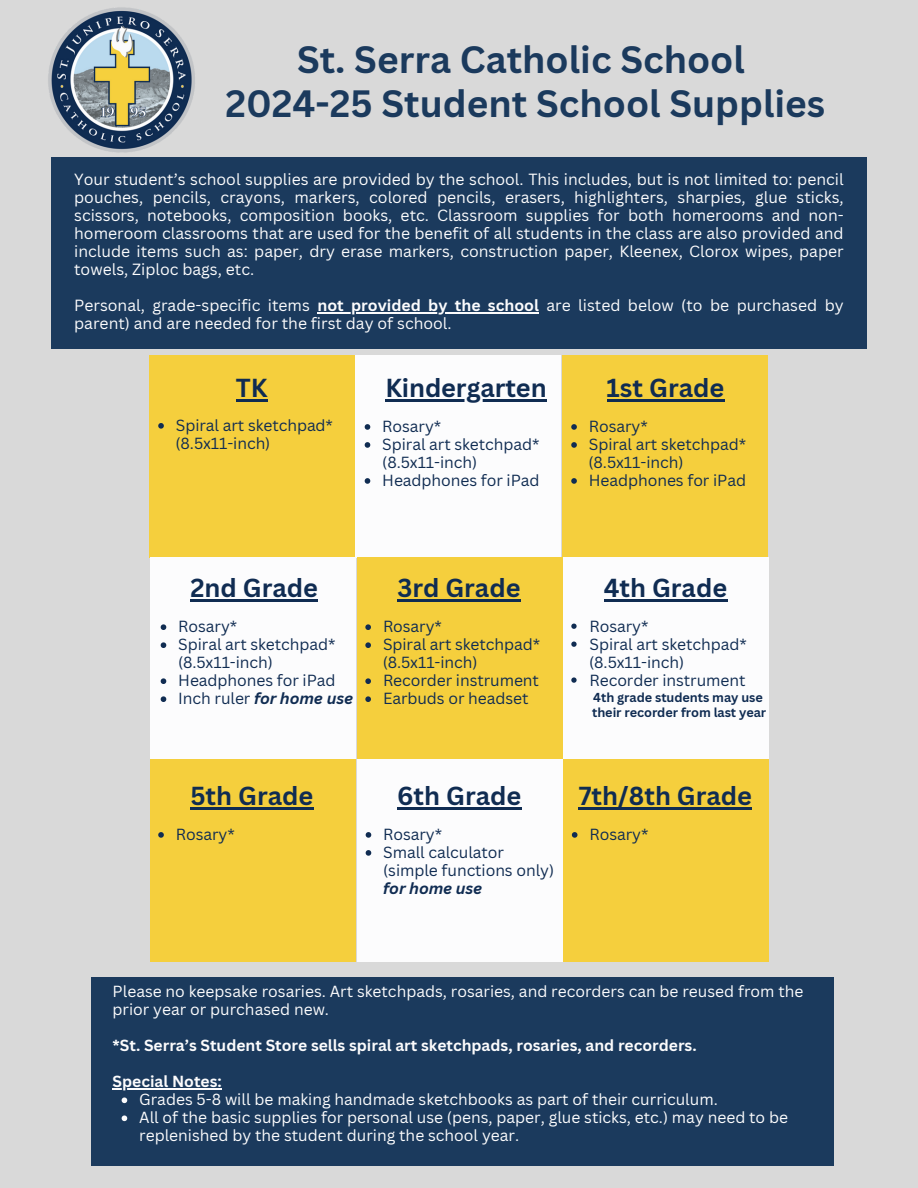
<style>
.page{position:relative;width:918px;height:1188px;background:#d9d9d9}
.page>*{position:absolute;margin:0;border:0;box-sizing:border-box;transform-origin:0 0}
.t1{font:700 37.05px/43.8px "Canva Sans";color:#1b3a5d;text-align:center}
.t2{font:700 25.35px "Canva Sans";color:#102c52}
.t3{font:15.75px/18px "Canva Sans";color:#fcfcfd;text-align:justify}
.t4{font:15.6px/18px "Canva Sans";letter-spacing:-.005em;color:#102c52}
.t5{font:15.6px/18px "Canva Sans";color:#fcfcfd}
.t6{font:700 15.6px "Canva Sans";color:#fcfcfd}
.t7{font:italic 700 15.6px "Canva Sans";letter-spacing:-.005em;color:#102c52}
.t8{font:700 12.75px "Canva Sans";letter-spacing:-.005em;color:#102c52}
.s1{font-weight:700}
.s2{font-weight:400;font-style:normal}
.s3{font-weight:700;font-style:italic}
</style>
<div class="page">
<img style="left:48px;top:7px;width:147px;height:146px">
<div style="left:51px;top:157px;width:816px;height:191px;background:#1b3a5d"></div>
<hr style="left:317px;top:312px;width:222px;height:1px;background:#fcfcfd">
<div style="left:92px;top:978px;width:742px;height:188px;background:#1b3a5d"></div>
<div style="left:149px;top:355px;width:206px;height:203px;background:#f5cf3d"></div>
<div style="left:356px;top:355px;width:205px;height:203px;background:#fcfcfd"></div>
<hr style="left:385px;top:399px;width:162px;height:3px;background:#102c52">
<svg style="left:365px;top:424px;width:5px;height:6px"></svg>
<svg style="left:365px;top:442px;width:5px;height:6px"></svg>
<svg style="left:365px;top:478px;width:5px;height:6px"></svg>
<div style="left:562px;top:355px;width:206px;height:203px;background:#f5cf3d"></div>
<div style="left:150px;top:558px;width:206px;height:202px;background:#fcfcfd"></div>
<div style="left:357px;top:558px;width:205px;height:202px;background:#f5cf3d"></div>
<div style="left:563px;top:558px;width:206px;height:202px;background:#fcfcfd"></div>
<div style="left:150px;top:760px;width:206px;height:202px;background:#f5cf3d"></div>
<div style="left:357px;top:760px;width:205px;height:202px;background:#fcfcfd"></div>
<div style="left:563px;top:760px;width:206px;height:202px;background:#f5cf3d"></div>
<hr style="left:113px;top:1088px;width:109px;height:2px;background:#fcfcfd">
<svg style="left:122px;top:1097px;width:5px;height:6px"></svg>
<svg style="left:122px;top:1115px;width:5px;height:6px"></svg>
<hr style="left:236px;top:399px;width:32px;height:3px;background:#102c52">
<svg style="left:158px;top:423px;width:6px;height:6px"></svg>
<hr style="left:607px;top:399px;width:117px;height:3px;background:#102c52">
<svg style="left:571px;top:424px;width:6px;height:6px"></svg>
<svg style="left:571px;top:442px;width:6px;height:6px"></svg>
<svg style="left:571px;top:478px;width:6px;height:6px"></svg>
<hr style="left:190px;top:600px;width:128px;height:2px;background:#102c52">
<svg style="left:161px;top:624px;width:5px;height:6px"></svg>
<svg style="left:161px;top:642px;width:5px;height:6px"></svg>
<svg style="left:161px;top:678px;width:5px;height:6px"></svg>
<svg style="left:161px;top:696px;width:5px;height:6px"></svg>
<hr style="left:397px;top:600px;width:124px;height:2px;background:#102c52">
<svg style="left:365px;top:624px;width:6px;height:6px"></svg>
<svg style="left:365px;top:642px;width:6px;height:6px"></svg>
<svg style="left:365px;top:678px;width:6px;height:6px"></svg>
<svg style="left:365px;top:696px;width:6px;height:6px"></svg>
<hr style="left:604px;top:599px;width:123px;height:2px;background:#102c52">
<svg style="left:571px;top:624px;width:6px;height:5px"></svg>
<svg style="left:571px;top:642px;width:6px;height:5px"></svg>
<svg style="left:571px;top:677px;width:6px;height:6px"></svg>
<hr style="left:190px;top:807px;width:123px;height:3px;background:#102c52">
<svg style="left:158px;top:832px;width:6px;height:6px"></svg>
<hr style="left:397px;top:807px;width:124px;height:3px;background:#102c52">
<svg style="left:366px;top:832px;width:5px;height:6px"></svg>
<svg style="left:366px;top:850px;width:5px;height:6px"></svg>
<hr style="left:579px;top:807px;width:173px;height:3px;background:#102c52">
<svg style="left:572px;top:832px;width:5px;height:6px"></svg>
<p class="t1" style="left:225px;top:36px;width:601px">St. Serra Catholic School<br>2024-25 Student School Supplies</p>
<h1 class="t3" style="left:74px;top:170px;width:771px">Your student’s school supplies are provided by the school. This includes, but is not limited to: pencil pouches, pencils, crayons, markers, colored pencils, erasers, highlighters, sharpies, glue sticks, scissors, notebooks, composition books, etc. Classroom supplies for both homerooms and non&shy;homeroom classrooms that are used for the benefit of all students in the class are also provided and include items such as: paper, dry erase markers, construction paper, Kleenex, Clorox wipes, paper towels, Ziploc bags, etc.</h1>
<h5 class="t3" style="left:74px;top:296px;width:237px">Personal, grade-specific items</h5>
<h5 class="t3" style="left:74px;top:296px;width:771px;text-indent:243px"><span class="s1">not provided by the school</span> are listed below (to be purchased by parent) and are needed for the first day of school.</h5>
<h5 class="t2" style="left:236px;top:370px;width:33px">TK</h5>
<p class="t4" style="left:176px;top:416px;width:159px">Spiral art sketchpad*</p>
<h3 class="t4" style="left:176px;top:434px;width:96px">(8.5x11-inch)</h3>
<h2 class="t2" style="left:385px;top:370px;width:163px">Kindergarten</h2>
<p class="t4" style="left:382px;top:417px;width:60px">Rosary*</p>
<h5 class="t4" style="left:382px;top:435px;width:159px">Spiral art sketchpad* (8.5x11-inch)</h5>
<h3 class="t4" style="left:382px;top:471px;width:159px">Headphones for iPad</h3>
<p class="t2" style="left:607px;top:370px;width:119px">1st Grade</p>
<p class="t4" style="left:589px;top:417px;width:60px">Rosary*</p>
<h5 class="t4" style="left:589px;top:435px;width:159px">Spiral art sketchpad*</h5>
<p class="t4" style="left:589px;top:453px;width:96px">(8.5x11-inch)</p>
<p class="t4" style="left:589px;top:471px;width:159px">Headphones for iPad</p>
<h3 class="t2" style="left:190px;top:570px;width:129px">2nd Grade</h3>
<p class="t4" style="left:178px;top:617px;width:60px">Rosary*</p>
<p class="t4" style="left:178px;top:635px;width:159px">Spiral art sketchpad*</p>
<h5 class="t4" style="left:178px;top:653px;width:96px">(8.5x11-inch)</h5>
<p class="t4" style="left:178px;top:671px;width:159px">Headphones for iPad</p>
<p class="t7" style="left:178px;top:688px;width:176px"><span class="s2">Inch ruler</span> for home use</p>
<p class="t2" style="left:190px;top:778px;width:124px">5th Grade</p>
<h5 class="t4" style="left:176px;top:825px;width:60px">Rosary*</h5>
<h3 class="t2" style="left:397px;top:570px;width:125px">3rd Grade</h3>
<p class="t4" style="left:383px;top:617px;width:60px">Rosary*</p>
<p class="t4" style="left:383px;top:635px;width:159px">Spiral art sketchpad*</p>
<h5 class="t4" style="left:383px;top:653px;width:96px">(8.5x11-inch)</h5>
<p class="t4" style="left:383px;top:671px;width:157px">Recorder instrument</p>
<p class="t4" style="left:383px;top:689px;width:147px">Earbuds or headset</p>
<h4 class="t2" style="left:397px;top:778px;width:126px">6th Grade</h4>
<h4 class="t4" style="left:383px;top:825px;width:60px">Rosary*</h4>
<p class="t4" style="left:383px;top:843px;width:172px">Small calculator (simple functions only) <span class="s3">for home use</span></p>
<p class="t2" style="left:604px;top:570px;width:125px">4th Grade</p>
<h3 class="t4" style="left:590px;top:617px;width:60px">Rosary*</h3>
<p class="t4" style="left:590px;top:635px;width:159px">Spiral art sketchpad*</p>
<h3 class="t4" style="left:589px;top:653px;width:96px">(8.5x11-inch)</h3>
<p class="t4" style="left:590px;top:671px;width:158px">Recorder instrument</p>
<p class="t8" style="left:593px;top:688px;width:171px">4th grade students may use</p>
<h3 class="t8" style="left:592px;top:703px;width:176px">their recorder from last year</h3>
<p class="t2" style="left:579px;top:778px;width:175px">7th/8th Grade</p>
<p class="t4" style="left:590px;top:825px;width:60px">Rosary*</p>
<p class="t5" style="left:113px;top:982px;width:692px">Please no keepsake rosaries. Art sketchpads, rosaries, and recorders can be reused from the prior year or purchased new.</p>
<p class="t6" style="left:113px;top:1035px;width:586px">*St. Serra’s Student Store sells spiral art sketchpads, rosaries, and recorders.</p>
<h3 class="t6" style="left:113px;top:1071px;width:111px">Special Notes:</h3>
<p class="t5" style="left:139px;top:1090px;width:580px">Grades 5-8 will be making handmade sketchbooks as part of their curriculum.</p>
<p class="t5" style="left:139px;top:1108px;width:650px">All of the basic supplies for personal use (pens, paper, glue sticks, etc.) may need to be replenished by the student during the school year.</p>
</div>
